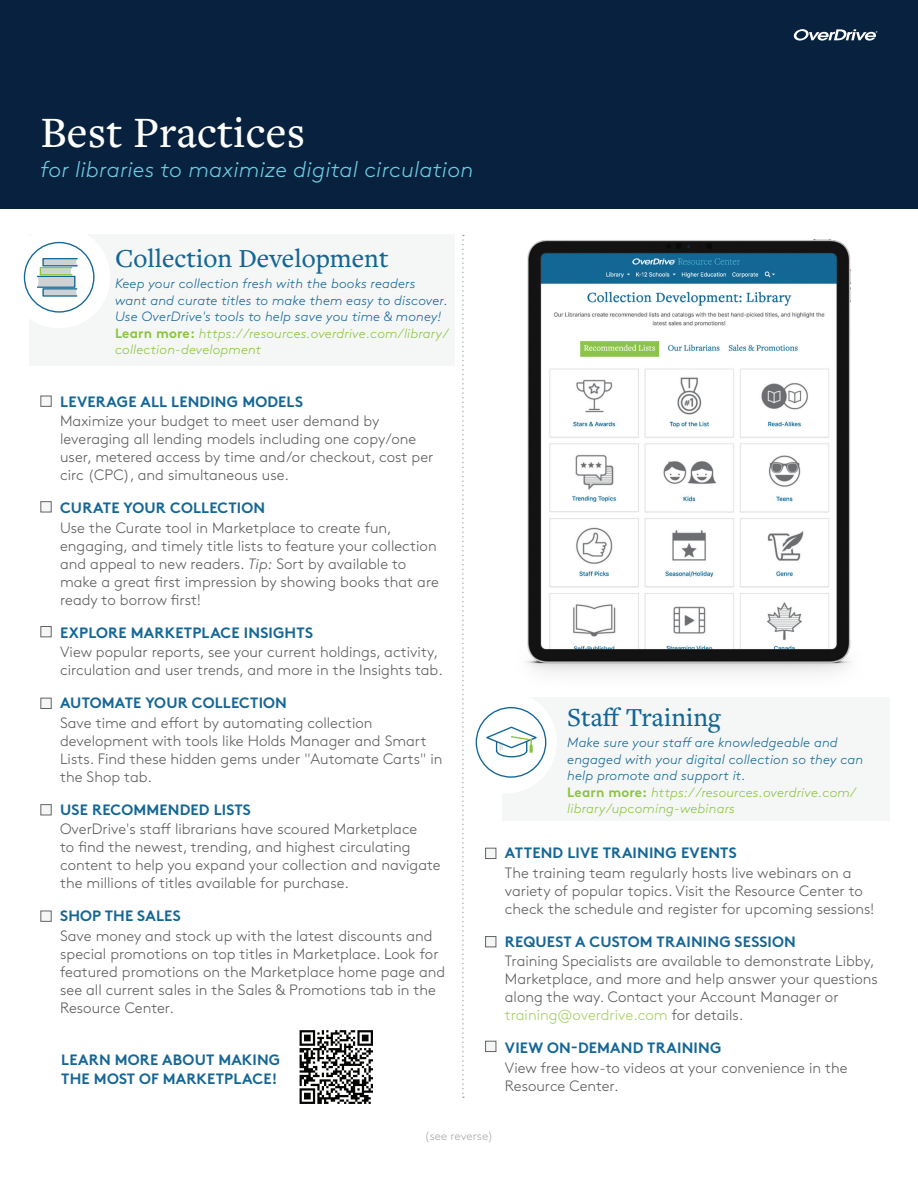
<style>
.page{position:relative;width:918px;height:1188px;background:#fff}
.page>*{position:absolute;margin:0;border:0;box-sizing:border-box;transform-origin:0 0}
.t1{font:500 45px "Freight Text Pro";letter-spacing:.005em;color:#fff}
.t2{font:500 27px "Freight Text Pro";color:#146695}
.t3{font:italic 300 22.5px "Brown Std";letter-spacing:.01em;color:#6ecbe2}
.t4{font:300 15px/18px "Brown Std";color:#57585a}
.t5{font:700 15px/19.5px "Brown Std";letter-spacing:.01em;color:#146695}
.t6{font:italic 300 13.5px/16.5px "Brown Std";letter-spacing:.01em;color:#146695}
.t7{font:300 12px "Brown Std";letter-spacing:-.005em;color:#a8a9ad}
.s1{font-weight:700;font-style:normal;color:#8cc43e}
.s2{color:#8cc43e}
.s3{font-style:italic}
.s4{color:#a2ce61}
</style>
<div class="page">
<div style="left:29px;top:235px;width:426px;height:131px;background:#f5f7f7"></div>
<div style="left:502px;top:697px;width:388px;height:123px;background:#f5f7f7"></div>
<div style="left:8px;top:226px;width:102px;height:102px;background:#fff;border-radius:50%"></div>
<div style="left:455px;top:691px;width:102px;height:102px;background:#fff;border-radius:50%"></div>
<div style="left:0;top:0;width:918px;height:208px;background:#07213e"></div>
<svg style="left:462px;top:235px;width:2px;height:863px"></svg>
<div style="left:41px;top:396px;width:10px;height:11px;background:#f5f7f7;border:1px solid #636366"></div>
<div style="left:41px;top:501px;width:10px;height:11px;background:#f5f7f7;border:1px solid #636366"></div>
<div style="left:41px;top:626px;width:10px;height:11px;background:#f5f7f7;border:1px solid #636366"></div>
<div style="left:41px;top:698px;width:10px;height:11px;background:#f5f7f7;border:1px solid #636366"></div>
<div style="left:41px;top:804px;width:10px;height:11px;background:#f5f7f7;border:1px solid #636366"></div>
<div style="left:41px;top:911px;width:10px;height:11px;background:#f5f7f7;border:1px solid #636366"></div>
<div style="left:485px;top:848px;width:11px;height:11px;background:#f5f7f7;border:1px solid #636366"></div>
<div style="left:485px;top:936px;width:11px;height:11px;background:#f5f7f7;border:1px solid #636366"></div>
<div style="left:485px;top:1041px;width:11px;height:11px;background:#f5f7f7;border:1px solid #636366"></div>
<svg style="left:793px;top:29px;width:85px;height:12px"></svg>
<img style="left:517px;top:239px;width:334px;height:488px">
<div style="left:24px;top:242px;width:71px;height:71px;border:1px solid #146696;border-radius:50%"></div>
<div style="left:42px;top:258px;width:36px;height:8px;border:1px solid #146696"></div>
<div style="left:37px;top:276px;width:38px;height:12px;border:1px solid #146696"></div>
<svg style="left:38px;top:259px;width:39px;height:37px"></svg>
<hr style="left:40px;top:269px;width:31px;height:1px;background:#d0d1d3">
<hr style="left:40px;top:270px;width:31px;height:1px;background:#d0d1d3">
<hr style="left:40px;top:271px;width:31px;height:1px;background:#d0d1d3">
<hr style="left:40px;top:272px;width:31px;height:1px;background:#d0d1d3">
<div style="left:40px;top:267px;width:32px;height:8px;border:1px solid #8bc33f"></div>
<div style="left:476px;top:707px;width:70px;height:71px;border:1px solid #146696;border-radius:50%"></div>
<svg style="left:486px;top:725px;width:54px;height:33px"></svg>
<img style="left:299px;top:1030px;width:74px;height:74px">
<h1 class="t1" style="left:40px;top:103px;width:266px">Best Practices</h1>
<h3 class="t3" style="left:40px;top:157px;width:434px">for libraries to maximize digital circulation</h3>
<h2 class="t2" style="left:115px;top:241px;width:275px">Collection Development</h2>
<p class="t6" style="left:115px;top:275px;width:336px">Keep your collection fresh with the books readers want and curate titles to make them easy to discover.<br>Use OverDrive's tools to help save you time &amp; money!<br><span class="s1">Learn more:</span> <span class="s2">https://resources.overdrive.com/library/ collection-development</span></p>
<p class="t5" style="left:60px;top:392px;width:245px">LEVERAGE ALL LENDING MODELS</p>
<p class="t4" style="left:60px;top:412px;width:375px">Maximize your budget to meet user demand by leveraging all lending models including one copy/one user, metered access by time and/or checkout, cost per circ (CPC), and simultaneous use.</p>
<p class="t5" style="left:60px;top:498px;width:206px">CURATE YOUR COLLECTION</p>
<p class="t4" style="left:60px;top:519px;width:380px">Use the Curate tool in Marketplace to create fun, engaging, and timely title lists to feature your collection and appeal to new readers. <span class="s3">Tip:</span> Sort by available to make a great first impression by showing books that are ready to borrow first!</p>
<p class="t5" style="left:60px;top:623px;width:254px">EXPLORE MARKETPLACE INSIGHTS</p>
<p class="t4" style="left:60px;top:643px;width:384px">View popular reports, see your current holdings, activity, circulation and user trends, and more in the Insights tab.</p>
<p class="t5" style="left:60px;top:693px;width:228px">AUTOMATE YOUR COLLECTION</p>
<p class="t4" style="left:60px;top:714px;width:384px">Save time and effort by automating collection development with tools like Holds Manager and Smart Lists. Find these hidden gems under "Automate Carts" in the Shop tab.</p>
<p class="t5" style="left:60px;top:800px;width:192px">USE RECOMMENDED LISTS</p>
<p class="t4" style="left:60px;top:820px;width:382px">OverDrive's staff librarians have scoured Marketplace<br>to find the newest, trending, and highest circulating content to help you expand your collection and navigate the millions of titles available for purchase.</p>
<p class="t5" style="left:60px;top:906px;width:122px">SHOP THE SALES</p>
<p class="t4" style="left:60px;top:927px;width:387px">Save money and stock up with the latest discounts and special promotions on top titles in Marketplace. Look for featured promotions on the Marketplace home page and see all current sales in the Sales &amp; Promotions tab in the Resource Center.</p>
<p class="t5" style="left:61px;top:1050px;width:221px">LEARN MORE ABOUT MAKING<br>THE MOST OF MARKETPLACE!</p>
<h2 class="t2" style="left:567px;top:700px;width:155px">Staff Training</h2>
<p class="t6" style="left:567px;top:734px;width:297px">Make sure your staff are knowledgeable and engaged with your digital collection so they can help promote and support it.<br><span class="s1">Learn more:</span> <span class="s2">https://resources.overdrive.com/ library/upcoming-webinars</span></p>
<p class="t5" style="left:505px;top:843px;width:233px">ATTEND LIVE TRAINING EVENTS</p>
<p class="t4" style="left:505px;top:864px;width:371px">The training team regularly hosts live webinars on a variety of popular topics. Visit the Resource Center to check the schedule and register for upcoming sessions!</p>
<p class="t5" style="left:505px;top:932px;width:292px">REQUEST A CUSTOM TRAINING SESSION</p>
<p class="t4" style="left:505px;top:952px;width:374px">Training Specialists are available to demonstrate Libby, Marketplace, and more and help answer your questions along the way. Contact your Account Manager or <span class="s4">training@overdrive.com</span> for details.</p>
<p class="t5" style="left:505px;top:1038px;width:218px">VIEW ON-DEMAND TRAINING</p>
<p class="t4" style="left:505px;top:1059px;width:344px">View free how-to videos at your convenience in the<br>Resource Center.</p>
<p class="t7" style="left:425px;top:1129px;width:70px">(see reverse)</p>
</div>
